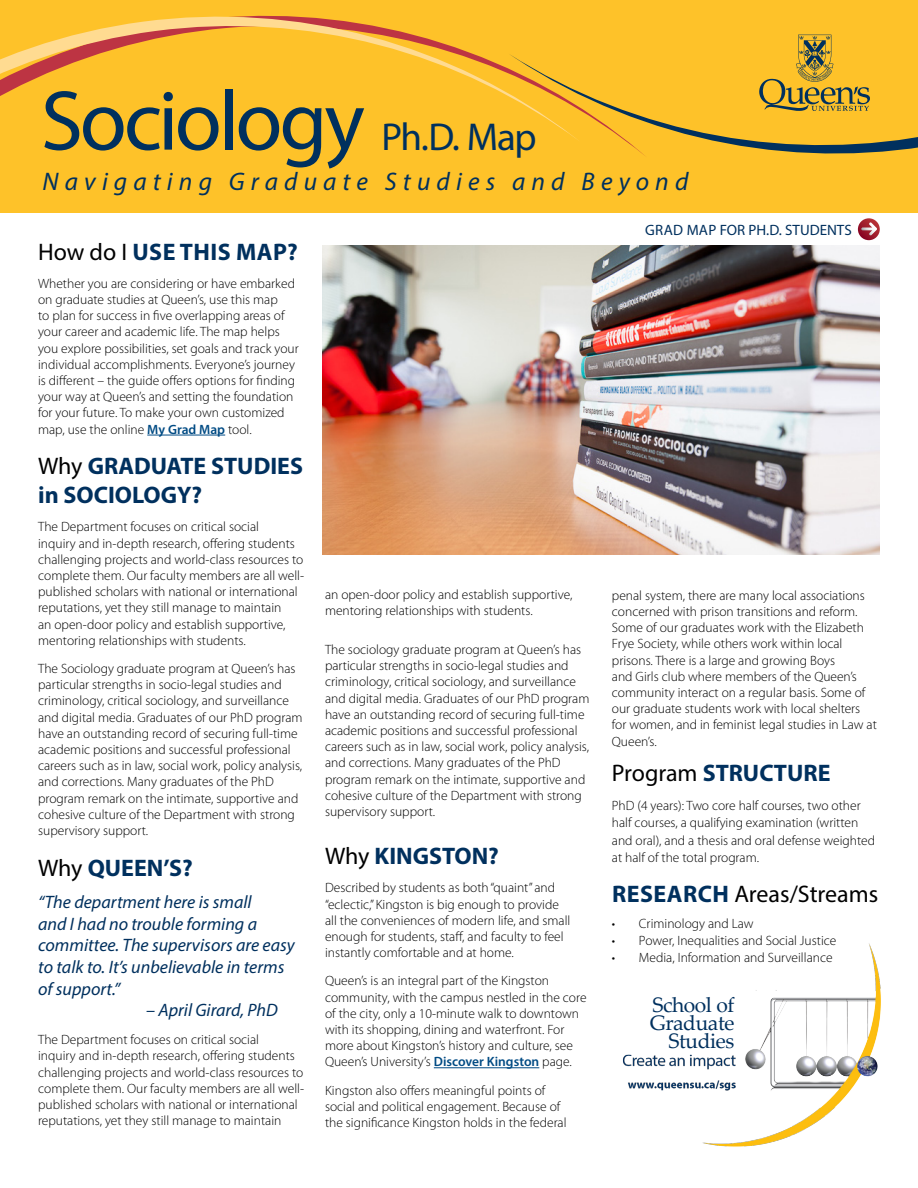
<style>
.page{position:relative;width:918px;height:1188px;background:#fff}
.page>*{position:absolute;margin:0;border:0;box-sizing:border-box;transform-origin:0 0}
.t1{font:85.5px "Myriad Pro";letter-spacing:-.035em;color:#00305e}
.t2{font:39px "Myriad Pro";color:#00305e}
.t3{font:italic 25.5px "Myriad Pro";letter-spacing:.24em;color:#00305e}
.t4{font:700 24px/28.8px "Myriad Pro";color:#00305e}
.t5{font:24px "Myriad Pro";color:#000}
.t6{font:700 24px "Myriad Pro";letter-spacing:.02em;color:#00305e}
.t7{font:21px/18px "Palatino Linotype";letter-spacing:-.02em;color:#00305e;text-align:right}
.t8{font:italic 18px/21.6px "Myriad Pro";color:#00305e}
.t9{font:15px "Myriad Pro";color:#00305e}
.t10{font:300 13.5px/16.2px "Myriad Pro";color:#000}
.s1{font-size:85.5px}
.s2{font-weight:400;color:#000}
.s3{font-weight:600;color:#004b84}
.s4{font-weight:700;color:#00305e}
</style>
<div class="page">
<div style="left:0;top:0;width:918px;height:213px;background:#fec229"></div>
<svg style="left:0;top:15px;width:509px;height:82px"></svg>
<svg style="left:509px;top:34px;width:409px;height:122px"></svg>
<svg style="left:858px;top:218px;width:22px;height:22px"></svg>
<svg style="left:861px;top:222px;width:16px;height:14px"></svg>
<img style="left:322px;top:245px;width:557px;height:309px">
<hr style="left:147px;top:435px;width:78px;height:1px;background:#004b84">
<hr style="left:434px;top:1067px;width:105px;height:1px;background:#004b84">
<svg style="left:759px;top:35px;width:111px;height:76px"></svg>
<img style="left:622px;top:943px;width:259px;height:204px">
<h1 class="t1" style="left:41px;top:68px;width:288px">Sociolog</h1>
<h1 class="t3" style="left:43px;top:166px;width:647px">Navigating Graduate Studies and Beyond</h1>
<h1 class="t2" style="left:325px;top:113px;width:214px"><span class="s1">y</span> Ph.D. Map</h1>
<p class="t6" style="left:38px;top:236px;width:261px"><span class="s2">How do I</span> USE THIS MAP?</p>
<p class="t10" style="left:38px;top:276px;width:262px">Whether you are considering or have embarked on graduate studies at Queen’s, use this map<br>to plan for success in five overlapping areas of your career and academic life. The map helps you explore possibilities, set goals and track your individual accomplishments. Everyone’s journey is different – the guide offers options for finding your way at Queen’s and setting the foundation for your future. To make your own customized map, use the online <span class="s3">My Grad Map</span> tool.</p>
<p class="t4" style="left:38px;top:451px;width:266px"><span class="s2">Why</span> GRADUATE STUDIES in SOCIOLOGY?</p>
<p class="t10" style="left:38px;top:519px;width:267px">The Department focuses on critical social<br>inquiry and in-depth research, offering students challenging projects and world-class resources to complete them. Our faculty members are all well&shy;published scholars with national or international reputations, yet they still manage to maintain<br>an open-door policy and establish supportive, mentoring relationships with students.</p>
<p class="t10" style="left:38px;top:661px;width:266px">The Sociology graduate program at Queen’s has particular strengths in socio-legal studies and criminology, critical sociology, and surveillance and digital media. Graduates of our PhD program have an outstanding record of securing full-time academic positions and successful professional careers such as in law, social work, policy analysis, and corrections. Many graduates of the PhD program remark on the intimate, supportive and cohesive culture of the Department with strong supervisory support.</p>
<p class="t4" style="left:38px;top:853px;width:156px"><span class="s2">Why</span> QUEEN’S?</p>
<p class="t8" style="left:38px;top:891px;width:258px">“The department here is small<br>and I had no trouble forming a committee. The supervisors are easy to talk to. It’s unbelievable in terms of support.”</p>
<p class="t8" style="left:146px;top:999px;width:133px">– April Girard, PhD</p>
<p class="t10" style="left:38px;top:1032px;width:267px">The Department focuses on critical social<br>inquiry and in-depth research, offering students challenging projects and world-class resources to complete them. Our faculty members are all well&shy;published scholars with national or international reputations, yet they still manage to maintain</p>
<p class="t10" style="left:325px;top:587px;width:249px">an open-door policy and establish supportive, mentoring relationships with students.</p>
<p class="t10" style="left:325px;top:642px;width:266px">The sociology graduate program at Queen’s has particular strengths in socio-legal studies and criminology, critical sociology, and surveillance and digital media. Graduates of our PhD program have an outstanding record of securing full-time academic positions and successful professional careers such as in law, social work, policy analysis, and corrections. Many graduates of the PhD program remark on the intimate, supportive and cohesive culture of the Department with strong supervisory support.</p>
<p class="t4" style="left:325px;top:841px;width:175px"><span class="s2">Why</span> KINGSTON?</p>
<p class="t10" style="left:325px;top:880px;width:247px">Described by students as both “quaint” and “eclectic,” Kingston is big enough to provide all the conveniences of modern life, and small enough for students, staff, and faculty to feel instantly comfortable and at home.</p>
<p class="t10" style="left:325px;top:973px;width:263px">Queen’s is an integral part of the Kingston community, with the campus nestled in the core of the city, only a 10-minute walk to downtown with its shopping, dining and waterfront. For more about Kingston’s history and culture, see Queen’s University’s <span class="s3">Discover Kingston</span> page.</p>
<p class="t10" style="left:325px;top:1082px;width:243px">Kingston also offers meaningful points of social and political engagement. Because of the significance Kingston holds in the federal</p>
<p class="t9" style="left:645px;top:221px;width:208px">GRAD MAP FOR PH.D. STUDENTS</p>
<p class="t10" style="left:612px;top:587px;width:266px">penal system, there are many local associations concerned with prison transitions and reform.<br>Some of our graduates work with the Elizabeth Frye Society, while others work within local prisons. There is a large and growing Boys<br>and Girls club where members of the Queen’s community interact on a regular basis. Some of our graduate students work with local shelters for women, and in feminist legal studies in Law at Queen’s.</p>
<p class="t4" style="left:612px;top:758px;width:220px"><span class="s2">Program</span> STRUCTURE</p>
<p class="t10" style="left:612px;top:797px;width:265px;line-height:17.2px">PhD (4 years): Two core half courses, two other half courses, a qualifying examination (written and oral), and a thesis and oral defense weighted at half of the total program.</p>
<p class="t5" style="left:612px;top:879px;width:268px"><span class="s4">RESEARCH</span> Areas/Streams</p>
<p class="t10" style="left:612px;top:915px;width:143px">• Criminology and Law</p>
<p class="t10" style="left:612px;top:933px;width:226px">• Power, Inequalities and Social Justice</p>
<p class="t10" style="left:612px;top:950px;width:222px">• Media, Information and Surveillance</p>
<p class="t7" style="left:650px;top:995px;width:86px">School of<br>Graduate<br>Studies</p>
</div>
